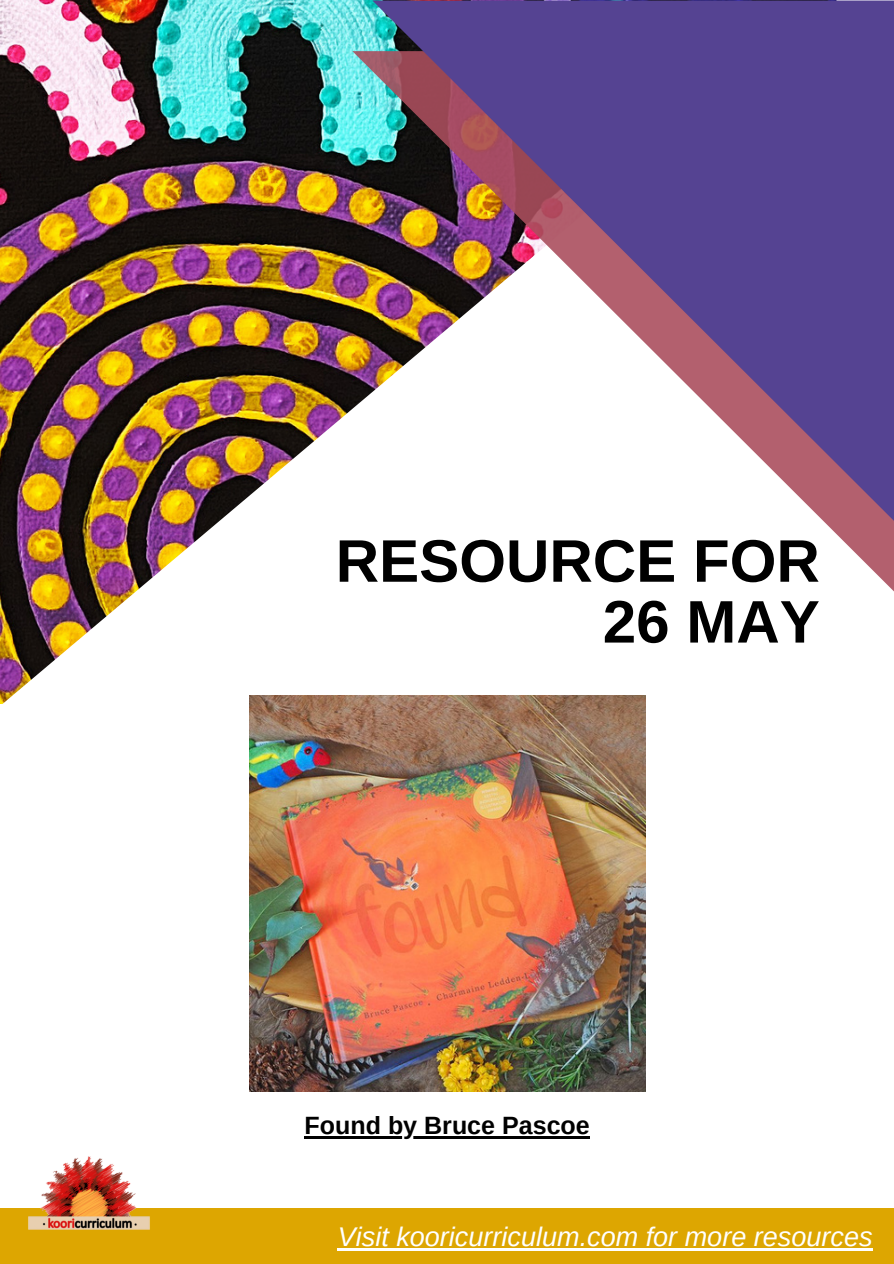
<style>
.page{position:relative;width:894px;height:1264px;background:#fff}
.page>*{position:absolute;margin:0;border:0;box-sizing:border-box;transform-origin:0 0}
.t1{font:700 60px/60.8px "Arimo";color:#000;text-align:right}
.t2{font:italic 27px "Arimo";color:#fff}
.t3{font:700 25.05px "Arimo";color:#000}
</style>
<div class="page">
<img style="left:0;top:0;width:893px;height:704px">
<div style="left:0;top:1207px;width:893px;height:56px;background:#dda601"></div>
<svg style="left:352px;top:51px;width:541px;height:541px"></svg>
<svg style="left:372px;top:1px;width:521px;height:555px;fill:#554392"></svg>
<img style="left:18px;top:1156px;width:143px;height:74px">
<img style="left:249px;top:695px;width:396px;height:396px">
<hr style="left:338px;top:1247px;width:534px;height:3px;background:#fff">
<hr style="left:304px;top:1135px;width:285px;height:3px;background:#000">
<h1 class="t1" style="left:335px;top:530px;width:485px">RESOURCE FOR<br>26 MAY</h1>
<p class="t3" style="left:304px;top:1111px;width:286px">Found by Bruce Pascoe</p>
<p class="t2" style="left:338px;top:1221px;width:536px">Visit kooricurriculum.com for more resources</p>
</div>
